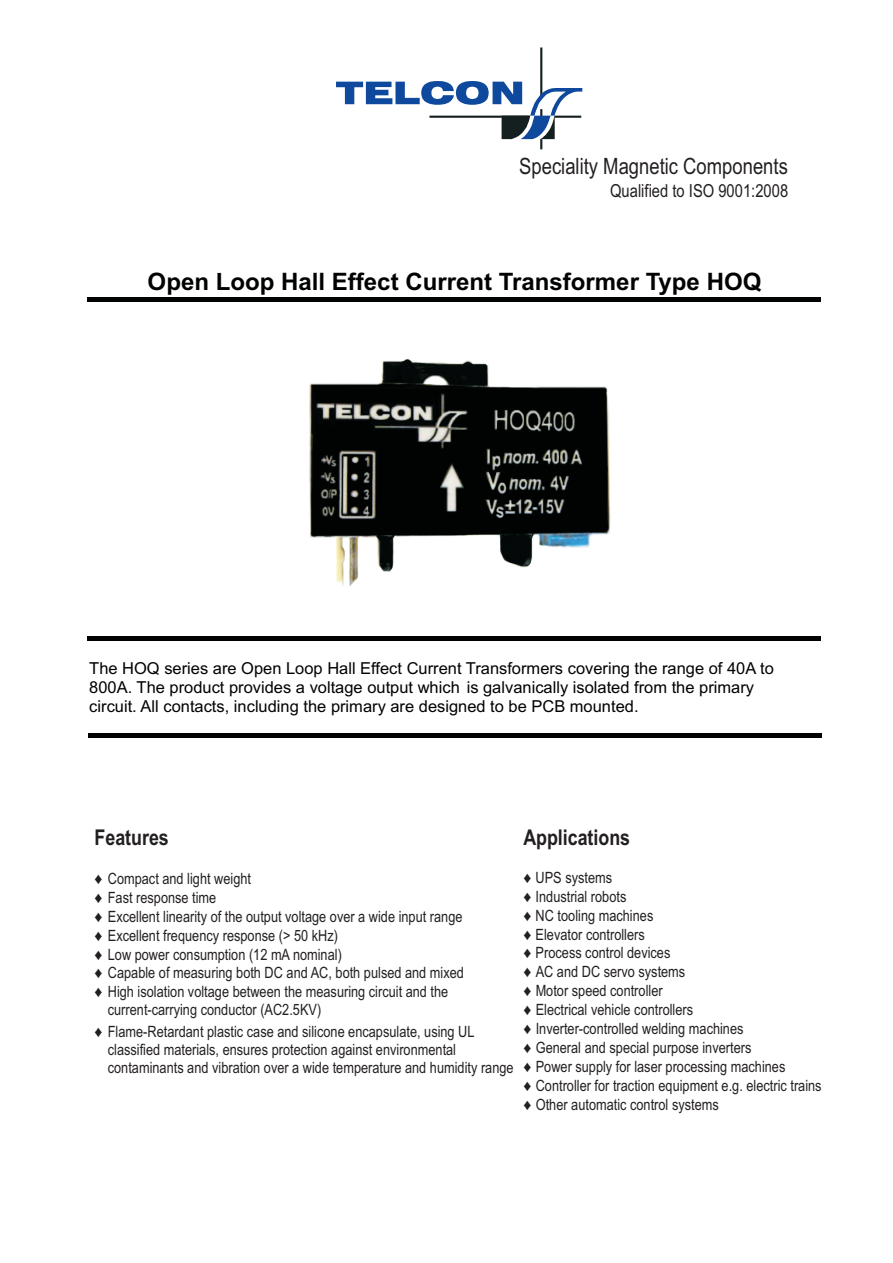
<style>
.page{position:relative;width:893px;height:1263px;background:#fff}
.page>*{position:absolute;margin:0;border:0;box-sizing:border-box;transform-origin:0 0}
.t1{font:700 24px "Arial";color:#010202}
.t2{font:22.5px "Arial Narrow";color:#231f20}
.t3{font:700 21.75px "Arial Narrow";color:#231f20}
.t4{font:18px "Arial Narrow";color:#231f20}
.t5{font:16.5px/18.9px "Arial";color:#010202}
.t6{font:15.6px/18.9px "Arial Narrow";color:#231f20}
.s1{font-family:"Arial"}
</style>
<div class="page">
<svg style="left:336px;top:47px;width:246px;height:102px"></svg>
<hr style="left:87px;top:297px;width:734px;height:4px;background:#010202">
<hr style="left:87px;top:636px;width:734px;height:4px;background:#010202">
<hr style="left:88px;top:733px;width:733px;height:4px;background:#010202">
<img style="left:310px;top:359px;width:300px;height:227px">
<h2 class="t2" style="left:519px;top:158px;width:270px">Speciality Magnetic Components</h2>
<p class="t4" style="left:610px;top:184px;width:180px">Qualified to ISO 9001:2008</p>
<h1 class="t1" style="left:148px;top:273px;width:615px">Open Loop Hall Effect Current Transformer Type HOQ</h1>
<p class="t5" style="left:89px;top:661px;width:686px">The HOQ series are Open Loop Hall Effect Current Transformers covering the range of 40A to<br>800A. The product provides a voltage output which is galvanically isolated from the primary circuit. All contacts, including the primary are designed to be PCB mounted.</p>
<h3 class="t3" style="left:95px;top:829px;width:76px">Features</h3>
<p class="t6" style="left:95px;top:870px;width:158px"><span class="s1">♦</span> Compact and light weight</p>
<p class="t6" style="left:95px;top:889px;width:123px"><span class="s1">♦</span> Fast response time</p>
<p class="t6" style="left:95px;top:908px;width:369px"><span class="s1">♦</span> Excellent linearity of the output voltage over a wide input range</p>
<p class="t6" style="left:95px;top:927px;width:245px"><span class="s1">♦</span> Excellent frequency response (&gt; 50 kHz)</p>
<p class="t6" style="left:95px;top:946px;width:249px"><span class="s1">♦</span> Low power consumption (12 mA nominal)</p>
<p class="t6" style="left:95px;top:965px;width:371px"><span class="s1">♦</span> Capable of measuring both DC and AC, both pulsed and mixed</p>
<p class="t6" style="left:95px;top:984px;width:355px"><span class="s1">♦</span> High isolation voltage between the measuring circuit and the</p>
<p class="t6" style="left:108px;top:1002px;width:215px">current-carrying conductor (AC2.5KV)</p>
<p class="t6" style="left:108px;top:1024px;width:407px;line-height:17.9px;text-indent:-13px"><span class="s1">♦</span> Flame-Retardant plastic case and silicone encapsulate, using UL classified materials, ensures protection against environmental contaminants and vibration over a wide temperature and humidity range</p>
<h3 class="t3" style="left:523px;top:829px;width:108px">Applications</h3>
<p class="t6" style="left:523px;top:869px;width:300px"><span class="s1">♦</span> UPS systems<br><span class="s1">♦</span> Industrial robots<br><span class="s1">♦</span> NC tooling machines<br><span class="s1">♦</span> Elevator controllers<br><span class="s1">♦</span> Process control devices<br><span class="s1">♦</span> AC and DC servo systems<br><span class="s1">♦</span> Motor speed controller<br><span class="s1">♦</span> Electrical vehicle controllers<br><span class="s1">♦</span> Inverter-controlled welding machines<br><span class="s1">♦</span> General and special purpose inverters<br><span class="s1">♦</span> Power supply for laser processing machines<br><span class="s1">♦</span> Controller for traction equipment e.g. electric trains <span class="s1">♦</span> Other automatic control systems</p>
</div>
